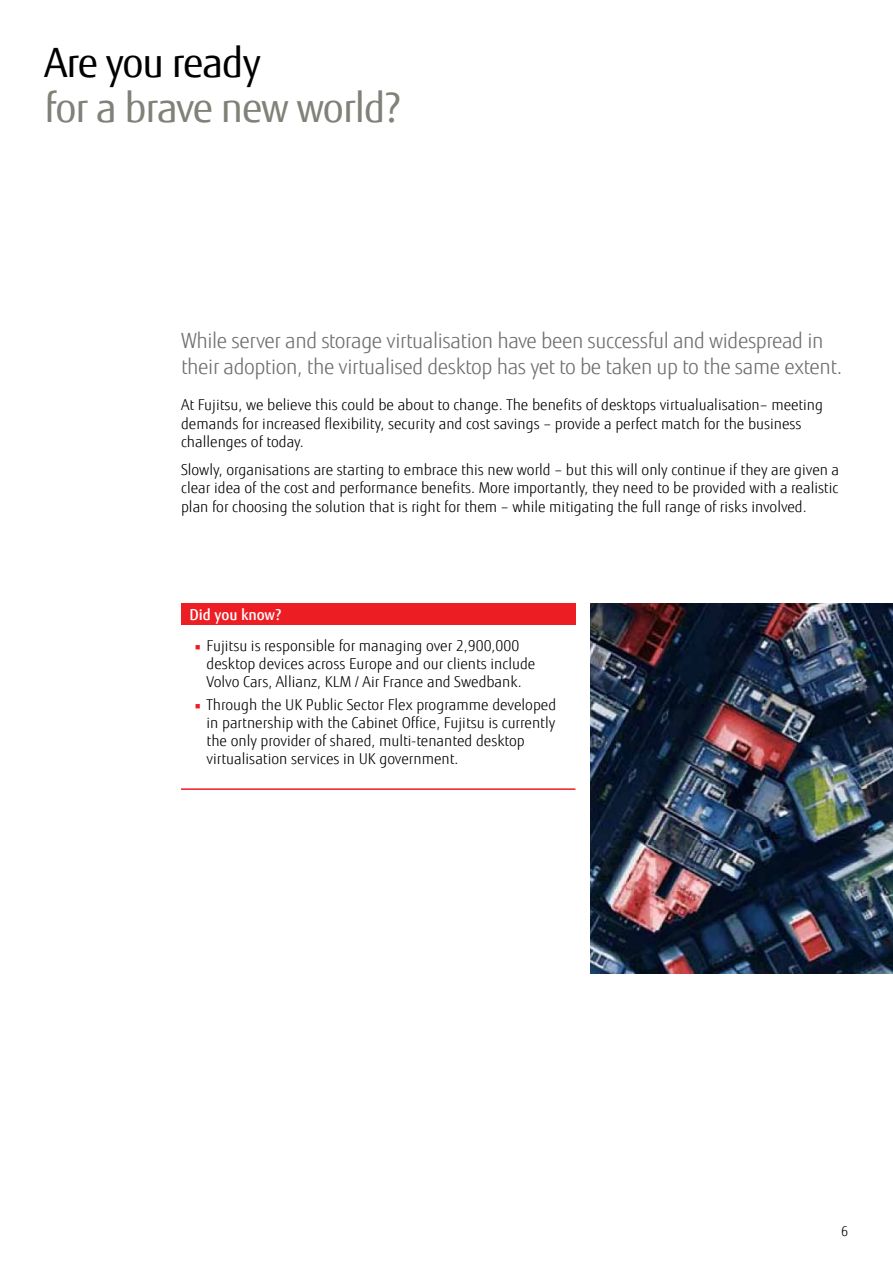
<style>
.page{position:relative;width:893px;height:1263px;background:#fff}
.page>*{position:absolute;margin:0;border:0;box-sizing:border-box;transform-origin:0 0}
.t1{font:40.5px "Fujitsu Sans";letter-spacing:-.03em;color:#818179}
.t2{font:40.5px "Fujitsu Sans";letter-spacing:-.025em;color:#000}
.t3{font:300 21px/25.5px "Fujitsu Sans";letter-spacing:-.02em;color:#6d6e71}
.t4{font:300 15px/18px "Fujitsu Sans";color:#000}
.t5{font:500 15px "Fujitsu Sans";color:#fff}
.t6{font:300 13.5px "Fujitsu Sans";color:#000}
.s1{font-family:"Minion Pro";font-weight:400;color:#ed1d24}
</style>
<div class="page">
<div style="left:181px;top:604px;width:394px;height:21px;background:#ed1d24"></div>
<hr style="left:181px;top:788px;width:394px;height:2px;background:#ed1d24">
<img style="left:590px;top:604px;width:303px;height:370px">
<h1 class="t2" style="left:45px;top:38px;width:218px">Are you ready</h1>
<h1 class="t1" style="left:45px;top:83px;width:358px">for a brave new world?</h1>
<h2 class="t3" style="left:181px;top:329px;width:663px">While server and storage virtualisation have been successful and widespread in their adoption, the virtualised desktop has yet to be taken up to the same extent.</h2>
<p class="t4" style="left:181px;top:395px;width:643px;line-height:18.8px">At Fujitsu, we believe this could be about to change. The benefits of desktops virtualualisation– meeting demands for increased flexibility, security and cost savings – provide a perfect match for the business challenges of today.</p>
<p class="t4" style="left:181px;top:460px;width:660px;line-height:18.8px;text-align:justify">Slowly, organisations are starting to embrace this new world – but this will only continue if they are given a clear idea of the cost and performance benefits. More importantly, they need to be provided with a realistic plan for choosing the solution that is right for them – while mitigating the full range of risks involved.</p>
<p class="t5" style="left:190px;top:605px;width:93px">Did you know?</p>
<p class="t4" style="left:207px;top:637px;width:330px;text-indent:-12px"><span class="s1">■</span> Fujitsu is responsible for managing over 2,900,000 desktop devices across Europe and our clients include<br>Volvo Cars, Allianz, KLM / Air France and Swedbank.</p>
<p class="t4" style="left:207px;top:696px;width:351px;text-indent:-12px"><span class="s1">■</span> Through the UK Public Sector Flex programme developed in partnership with the Cabinet Office, Fujitsu is currently the only provider of shared, multi-tenanted desktop virtualisation services in UK government.</p>
<p class="t6" style="left:841px;top:1223px;width:9px">6</p>
</div>
